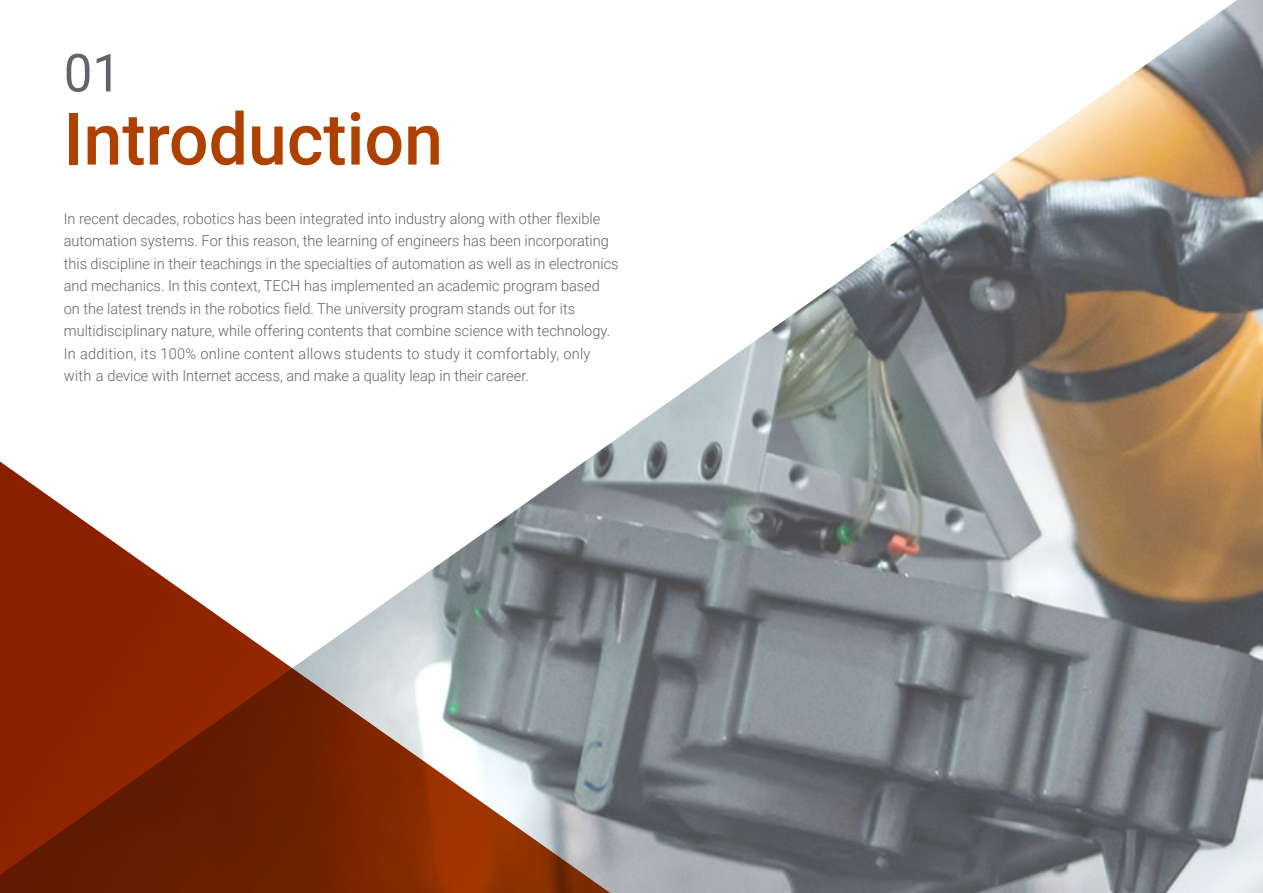
<style>
.page{position:relative;width:1263px;height:893px;background:#fff}
.page>*{position:absolute;margin:0;border:0;box-sizing:border-box;transform-origin:0 0}
.t1{font:500 72px "Roboto";color:#ae4000}
.t2{font:52.5px "Roboto";color:#61646a}
.t3{font:300 15px/22.5px "Roboto";color:#61646a}
</style>
<div class="page">
<img style="left:606px;top:0;width:657px;height:893px">
<svg style="left:0;top:446px;width:640px;height:447px"></svg>
<h2 class="t2" style="left:64px;top:36px;width:59px">01</h2>
<h1 class="t1" style="left:64px;top:89px;width:381px">Introduction</h1>
<p class="t3" style="left:64px;top:207px;width:556px">In recent decades, robotics has been integrated into industry along with other flexible automation systems. For this reason, the learning of engineers has been incorporating this discipline in their teachings in the specialties of automation as well as in electronics and mechanics. In this context, TECH has implemented an academic program based on the latest trends in the robotics field. The university program stands out for its multidisciplinary nature, while offering contents that combine science with technology.<br>In addition, its 100% online content allows students to study it comfortably, only with a device with Internet access, and make a quality leap in their career.</p>
</div>
